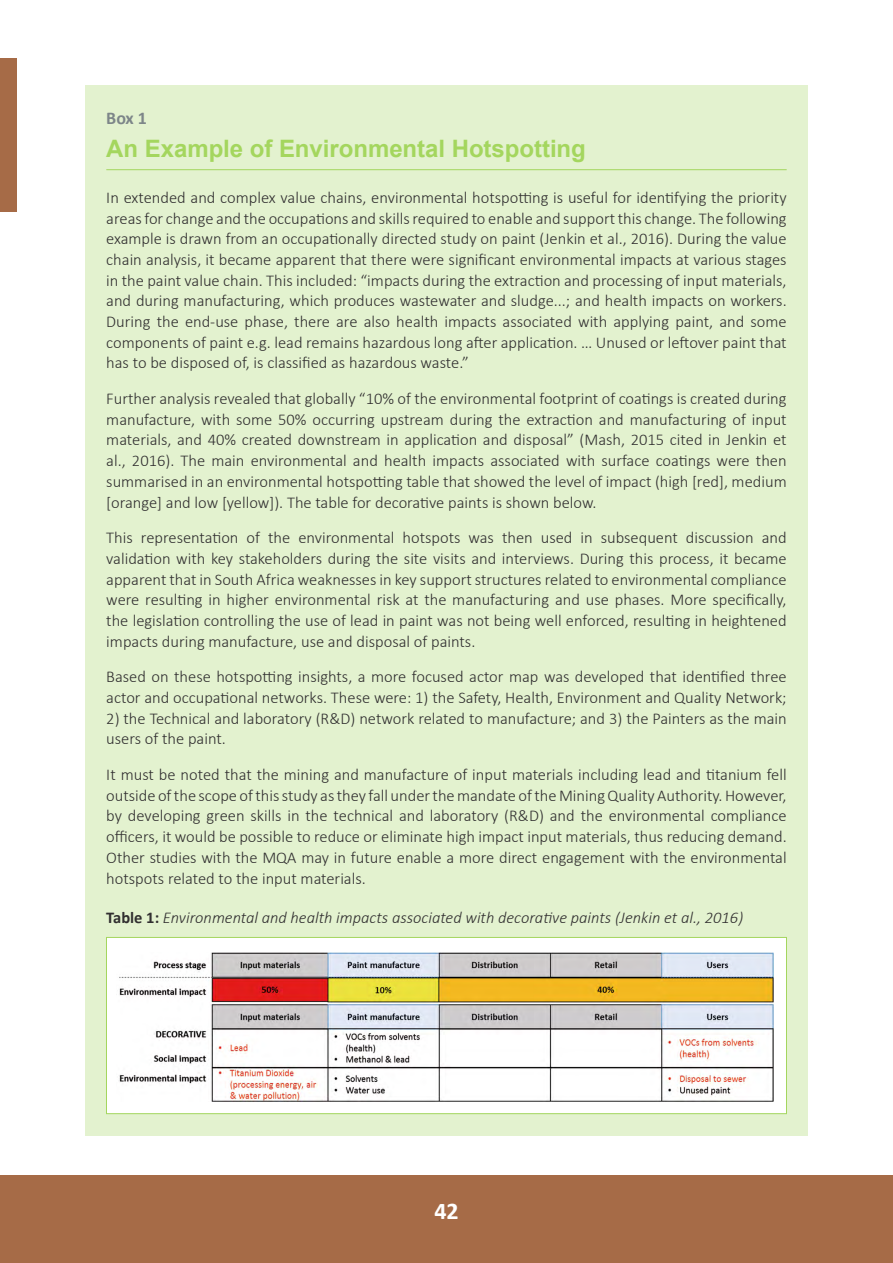
<style>
.page{position:relative;width:893px;height:1263px;background:#fff}
.page>*{position:absolute;margin:0;border:0;box-sizing:border-box;transform-origin:0 0}
.t1{font:700 24px "Arial";color:#a4d65e}
.t2{font:700 24px "Calibri";color:#fff}
.t3{font:700 18px "Calibri";color:#7d8689}
.t4{font:300 16.5px/20.7px "Calibri";color:#312f30;text-align:justify}
.t5{font:italic 300 16.5px "Calibri";color:#312f30}
.s1{font-weight:700;font-style:normal}
</style>
<div class="page">
<div style="left:0;top:1175px;width:893px;height:88px;background:#a66b47"></div>
<div style="left:0;top:59px;width:17px;height:153px;background:#a66b47"></div>
<div style="left:85px;top:85px;width:723px;height:1050px;background:#e3f2cf"></div>
<hr style="left:106px;top:169px;width:681px;height:1px;background:#a4d65e">
<div style="left:106px;top:937px;width:681px;height:177px;background:#fff;border:1px solid #a4d65e"></div>
<img style="left:119px;top:953px;width:654px;height:148px">
<p class="t3" style="left:106px;top:107px;width:42px">Box 1</p>
<h1 class="t1" style="left:106px;top:132px;width:481px">An Example of Environmental Hotspotting</h1>
<p class="t4" style="left:106px;top:187px;width:682px">In extended and complex value chains, environmental hotspotting is useful for identifying the priority areas for change and the occupations and skills required to enable and support this change. The following example is drawn from an occupationally directed study on paint (Jenkin et al., 2016). During the value chain analysis, it became apparent that there were significant environmental impacts at various stages in the paint value chain. This included: “impacts during the extraction and processing of input materials, and during manufacturing, which produces wastewater and sludge...; and health impacts on workers.<br>During the end-use phase, there are also health impacts associated with applying paint, and some components of paint e.g. lead remains hazardous long after application. … Unused or leftover paint that has to be disposed of, is classified as hazardous waste.”</p>
<p class="t4" style="left:106px;top:388px;width:682px">Further analysis revealed that globally “10% of the environmental footprint of coatings is created during manufacture, with some 50% occurring upstream during the extraction and manufacturing of input materials, and 40% created downstream in application and disposal” (Mash, 2015 cited in Jenkin et al., 2016). The main environmental and health impacts associated with surface coatings were then summarised in an environmental hotspotting table that showed the level of impact (high [red], medium [orange] and low [yellow]). The table for decorative paints is shown below.</p>
<p class="t4" style="left:106px;top:527px;width:682px">This representation of the environmental hotspots was then used in subsequent discussion and validation with key stakeholders during the site visits and interviews. During this process, it became apparent that in South Africa weaknesses in key support structures related to environmental compliance were resulting in higher environmental risk at the manufacturing and use phases. More specifically, the legislation controlling the use of lead in paint was not being well enforced, resulting in heightened impacts during manufacture, use and disposal of paints.</p>
<p class="t4" style="left:106px;top:666px;width:682px">Based on these hotspotting insights, a more focused actor map was developed that identified three actor and occupational networks. These were: 1) the Safety, Health, Environment and Quality Network;</p>
<p class="t4" style="left:106px;top:708px;width:682px">2) the Technical and laboratory (R&amp;D) network related to manufacture; and 3) the Painters as the main users of the paint.</p>
<p class="t4" style="left:106px;top:764px;width:682px">It must be noted that the mining and manufacture of input materials including lead and titanium fell outside of the scope of this study as they fall under the mandate of the Mining Quality Authority. However, by developing green skills in the technical and laboratory (R&amp;D) and the environmental compliance officers, it would be possible to reduce or eliminate high impact input materials, thus reducing demand.<br>Other studies with the MQA may in future enable a more direct engagement with the environmental hotspots related to the input materials.</p>
<p class="t5" style="left:106px;top:907px;width:638px"><span class="s1">Table 1:</span> Environmental and health impacts associated with decorative paints (Jenkin et al., 2016)</p>
<h1 class="t2" style="left:434px;top:1195px;width:26px">42</h1>
</div>
